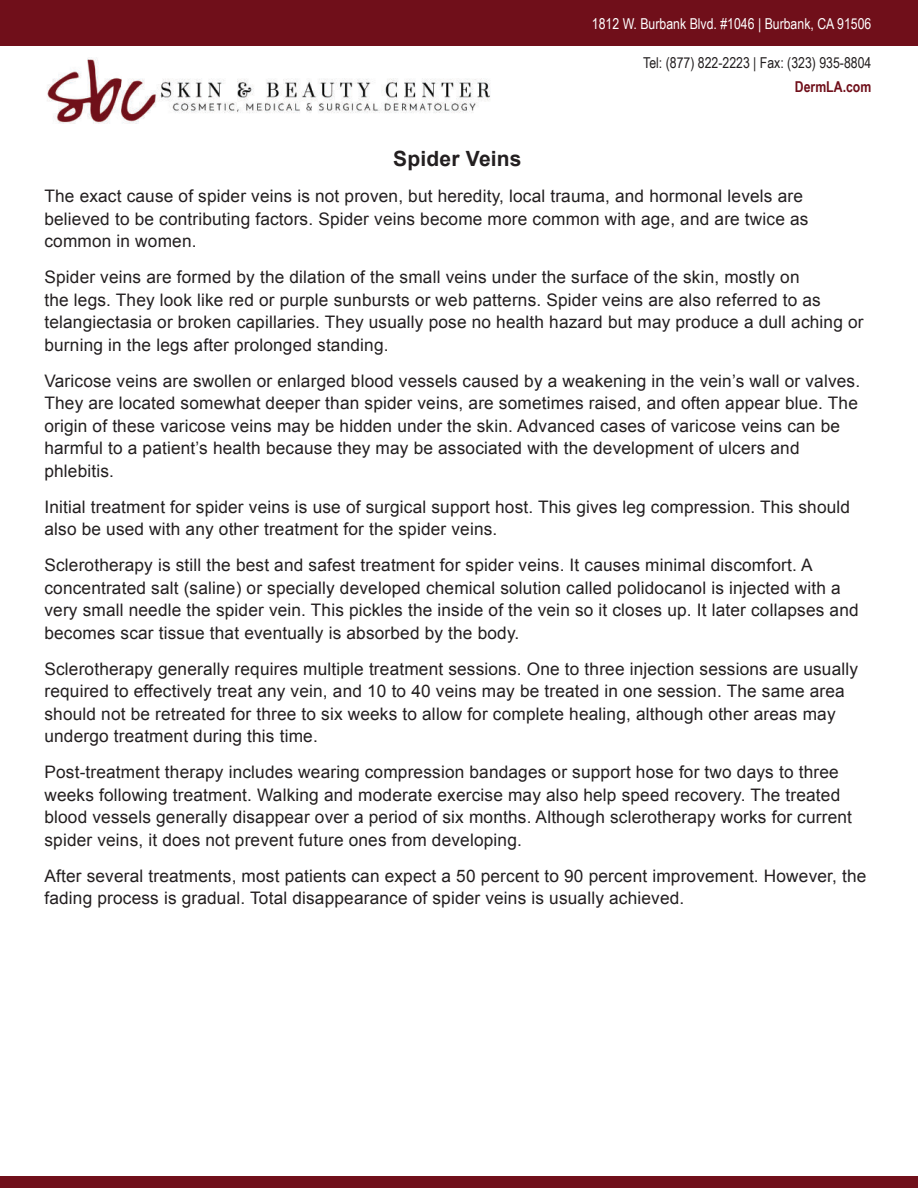
<style>
.page{position:relative;width:918px;height:1188px;background:#fff}
.page>*{position:absolute;margin:0;border:0;box-sizing:border-box;transform-origin:0 0}
.t1{font:700 21px "Arial";letter-spacing:.01em;color:#231f20}
.t2{font:17.25px/22.5px "Arial";letter-spacing:.01em;color:#231f20}
.t3{font:15px "Arial Narrow";color:#fff}
.t4{font:15px "Arial Narrow";color:#231f20}
.t5{font:700 15px "Arial Narrow";color:#700f1a}
</style>
<div class="page">
<img style="left:47px;top:57px;width:443px;height:66px">
<div style="left:0;top:0;width:918px;height:45px;background:#700f1a"></div>
<div style="left:0;top:1177px;width:918px;height:11px;background:#700f1a"></div>
<p class="t3" style="left:592px;top:18px;width:281px">1812 W. Burbank Blvd. #1046 | Burbank, CA 91506</p>
<p class="t4" style="left:643px;top:57px;width:230px">Tel: (877) 822-2223 | Fax: (323) 935-8804</p>
<p class="t5" style="left:795px;top:78px;width:78px">DermLA.com</p>
<p class="t1" style="left:393px;top:151px;width:130px">Spider Veins</p>
<p class="t2" style="left:44px;top:187px;width:766px">The exact cause of spider veins is not proven, but heredity, local trauma, and hormonal levels are believed to be contributing factors. Spider veins become more common with age, and are twice as common in women.</p>
<p class="t2" style="left:44px;top:268px;width:821px">Spider veins are formed by the dilation of the small veins under the surface of the skin, mostly on<br>the legs. They look like red or purple sunbursts or web patterns. Spider veins are also referred to as telangiectasia or broken capillaries. They usually pose no health hazard but may produce a dull aching or burning in the legs after prolonged standing.</p>
<p class="t2" style="left:44px;top:371px;width:817px">Varicose veins are swollen or enlarged blood vessels caused by a weakening in the vein’s wall or valves.<br>They are located somewhat deeper than spider veins, are sometimes raised, and often appear blue. The origin of these varicose veins may be hidden under the skin. Advanced cases of varicose veins can be harmful to a patient’s health because they may be associated with the development of ulcers and phlebitis.</p>
<p class="t2" style="left:44px;top:497px;width:807px">Initial treatment for spider veins is use of surgical support host. This gives leg compression. This should also be used with any other treatment for the spider veins.</p>
<p class="t2" style="left:44px;top:556px;width:816px">Sclerotherapy is still the best and safest treatment for spider veins. It causes minimal discomfort. A concentrated salt (saline) or specially developed chemical solution called polidocanol is injected with a very small needle the spider vein. This pickles the inside of the vein so it closes up. It later collapses and becomes scar tissue that eventually is absorbed by the body.</p>
<p class="t2" style="left:44px;top:659px;width:815px">Sclerotherapy generally requires multiple treatment sessions. One to three injection sessions are usually required to effectively treat any vein, and 10 to 40 veins may be treated in one session. The same area should not be retreated for three to six weeks to allow for complete healing, although other areas may undergo treatment during this time.</p>
<p class="t2" style="left:44px;top:763px;width:809px">Post-treatment therapy includes wearing compression bandages or support hose for two days to three weeks following treatment. Walking and moderate exercise may also help speed recovery. The treated blood vessels generally disappear over a period of six months. Although sclerotherapy works for current spider veins, it does not prevent future ones from developing.</p>
<p class="t2" style="left:44px;top:866px;width:824px">After several treatments, most patients can expect a 50 percent to 90 percent improvement. However, the fading process is gradual. Total disappearance of spider veins is usually achieved.</p>
</div>
